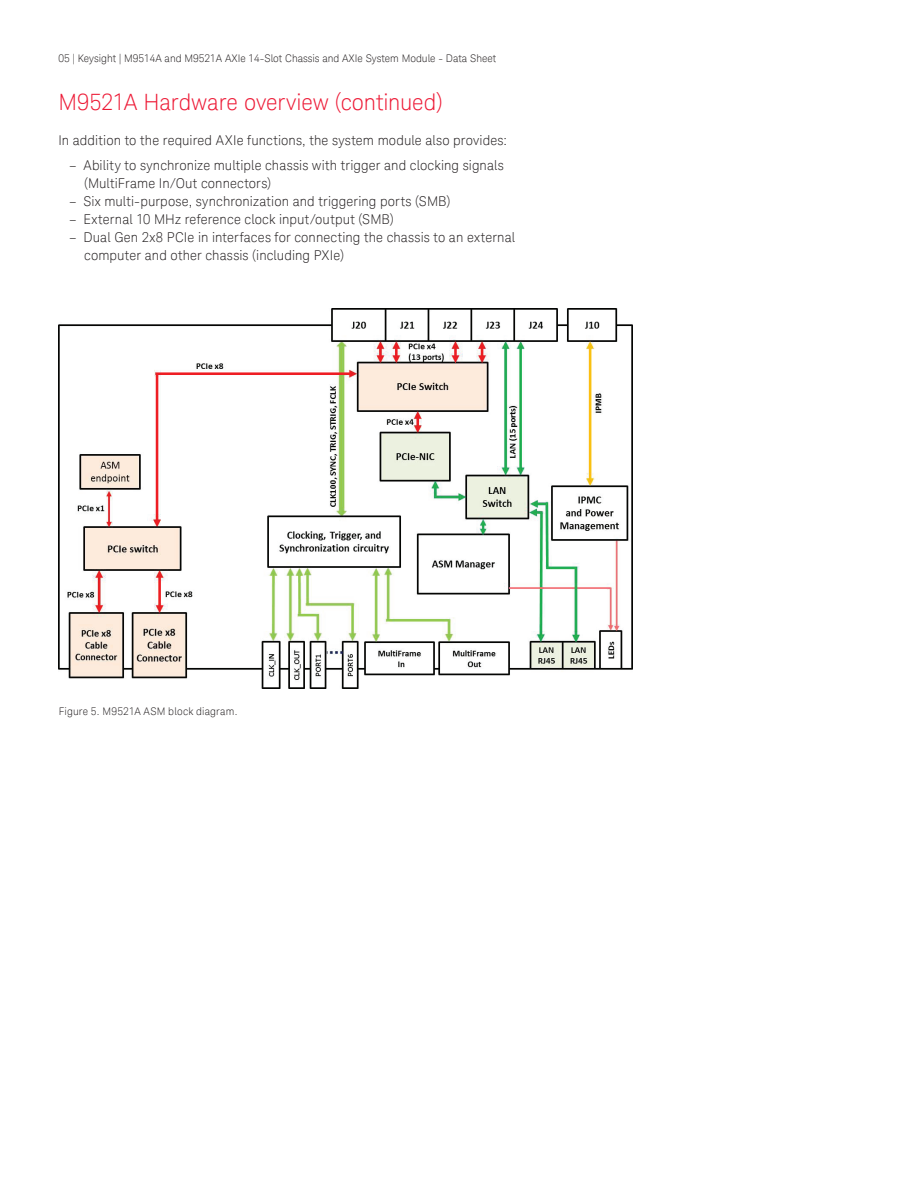
<style>
.page{position:relative;width:918px;height:1188px;background:#fff}
.page>*{position:absolute;margin:0;border:0;box-sizing:border-box;transform-origin:0 0}
.t1{font:300 22.5px "Keysight Sans";letter-spacing:-.005em;color:#ed1a36}
.t2{font:300 13.5px/18px "Keysight Sans";letter-spacing:.01em;color:#231f20}
.t3{font:300 10.5px "Keysight Sans";color:#231f20}
</style>
<div class="page">
<img style="left:59px;top:309px;width:573px;height:379px">
<p class="t3" style="left:59px;top:52px;width:439px">05 | Keysight | M9514A and M9521A AXIe 14-Slot Chassis and AXIe System Module - Data Sheet</p>
<h1 class="t1" style="left:59px;top:89px;width:386px">M9521A Hardware overview (continued)</h1>
<p class="t2" style="left:59px;top:131px;width:450px">In addition to the required AXIe functions, the system module also provides:</p>
<p class="t2" style="left:84px;top:156px;width:421px;text-indent:-15px">– Ability to synchronize multiple chassis with trigger and clocking signals (MultiFrame In/Out connectors)</p>
<p class="t2" style="left:69px;top:192px;width:383px">– Six multi-purpose, synchronization and triggering ports (SMB)</p>
<p class="t2" style="left:69px;top:210px;width:326px">– External 10 MHz reference clock input/output (SMB)</p>
<p class="t2" style="left:84px;top:228px;width:433px;text-indent:-15px">– Dual Gen 2x8 PCIe in interfaces for connecting the chassis to an external computer and other chassis (including PXIe)</p>
<p class="t3" style="left:59px;top:705px;width:180px">Figure 5. M9521A ASM block diagram.</p>
</div>
